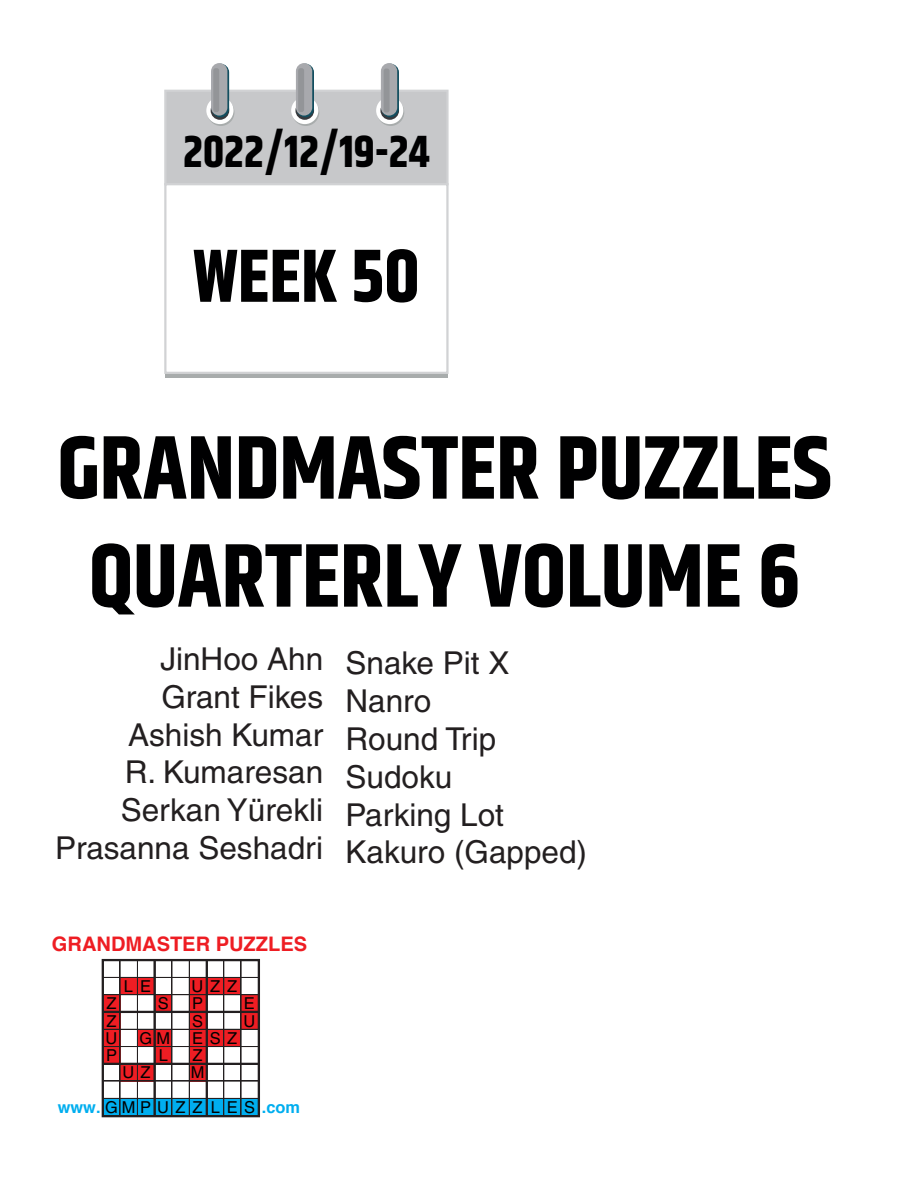
<style>
.page{position:relative;width:918px;height:1188px;background:#fff}
.page>*{position:absolute;margin:0;border:0;box-sizing:border-box;transform-origin:0 0}
.t1{font:700 90px/108px "Khand";color:#000001;text-align:center}
.t2{font:700 75px "Khand";color:#000001}
.t3{font:700 45px "Khand";color:#000001}
.t4{font:31.5px/37.8px "Helvetica";color:#231f20;text-align:right}
.t5{font:700 20.1px "Helvetica";color:#ee1d23}
.t6{font:16.35px/34.5px "Helvetica";letter-spacing:.38em;color:#010101}
.s1{font-weight:700;color:#00aeef}
</style>
<div class="page">
<div style="left:104px;top:1098px;width:155px;height:18px;background:#00aeef"></div>
<div style="left:120px;top:977px;width:35px;height:18px;background:#ee1d23"></div>
<div style="left:189px;top:977px;width:52px;height:18px;background:#ee1d23"></div>
<div style="left:103px;top:995px;width:17px;height:17px;background:#ee1d23"></div>
<div style="left:155px;top:995px;width:17px;height:17px;background:#ee1d23"></div>
<div style="left:189px;top:995px;width:18px;height:17px;background:#ee1d23"></div>
<div style="left:241px;top:995px;width:18px;height:17px;background:#ee1d23"></div>
<div style="left:103px;top:1012px;width:17px;height:17px;background:#ee1d23"></div>
<div style="left:189px;top:1012px;width:18px;height:17px;background:#ee1d23"></div>
<div style="left:241px;top:1012px;width:18px;height:17px;background:#ee1d23"></div>
<div style="left:103px;top:1029px;width:17px;height:18px;background:#ee1d23"></div>
<div style="left:137px;top:1029px;width:35px;height:18px;background:#ee1d23"></div>
<div style="left:189px;top:1029px;width:52px;height:18px;background:#ee1d23"></div>
<div style="left:103px;top:1047px;width:17px;height:17px;background:#ee1d23"></div>
<div style="left:155px;top:1047px;width:17px;height:17px;background:#ee1d23"></div>
<div style="left:189px;top:1047px;width:18px;height:17px;background:#ee1d23"></div>
<div style="left:120px;top:1064px;width:35px;height:17px;background:#ee1d23"></div>
<div style="left:189px;top:1064px;width:18px;height:17px;background:#ee1d23"></div>
<hr style="left:120px;top:961px;width:1px;height:51px;background:#231f20">
<hr style="left:172px;top:961px;width:1px;height:51px;background:#231f20">
<hr style="left:224px;top:961px;width:1px;height:51px;background:#231f20">
<hr style="left:241px;top:961px;width:1px;height:51px;background:#231f20">
<hr style="left:120px;top:1013px;width:1px;height:51px;background:#231f20">
<hr style="left:172px;top:1013px;width:1px;height:51px;background:#231f20">
<hr style="left:224px;top:1013px;width:1px;height:51px;background:#231f20">
<hr style="left:241px;top:1013px;width:1px;height:51px;background:#231f20">
<hr style="left:104px;top:1081px;width:51px;height:1px;background:#231f20">
<hr style="left:155px;top:1081px;width:52px;height:1px;background:#231f20">
<hr style="left:120px;top:1064px;width:1px;height:52px;background:#231f20">
<hr style="left:172px;top:1064px;width:1px;height:52px;background:#231f20">
<hr style="left:224px;top:1064px;width:1px;height:52px;background:#231f20">
<hr style="left:241px;top:1064px;width:1px;height:52px;background:#231f20">
<hr style="left:207px;top:1081px;width:51px;height:1px;background:#231f20">
<div style="left:102px;top:959px;width:158px;height:158px;border:2px solid #231f20"></div>
<hr style="left:153px;top:959px;width:3px;height:157px;background:#231f20">
<hr style="left:206px;top:960px;width:2px;height:156px;background:#231f20">
<hr style="left:103px;top:1063px;width:156px;height:2px;background:#231f20">
<hr style="left:102px;top:1011px;width:156px;height:2px;background:#231f20">
<hr style="left:102px;top:959px;width:1px;height:157px;background:#231f20">
<hr style="left:119px;top:960px;width:1px;height:156px;background:#231f20">
<hr style="left:137px;top:960px;width:1px;height:156px;background:#231f20">
<hr style="left:171px;top:960px;width:1px;height:156px;background:#231f20">
<hr style="left:189px;top:960px;width:1px;height:156px;background:#231f20">
<hr style="left:223px;top:960px;width:1px;height:156px;background:#231f20">
<hr style="left:240px;top:960px;width:1px;height:156px;background:#231f20">
<hr style="left:258px;top:960px;width:1px;height:156px;background:#231f20">
<hr style="left:103px;top:959px;width:156px;height:1px;background:#231f20">
<hr style="left:103px;top:977px;width:156px;height:1px;background:#231f20">
<hr style="left:103px;top:994px;width:156px;height:1px;background:#231f20">
<hr style="left:103px;top:1029px;width:156px;height:1px;background:#231f20">
<hr style="left:103px;top:1046px;width:156px;height:1px;background:#231f20">
<hr style="left:103px;top:1080px;width:156px;height:1px;background:#231f20">
<hr style="left:103px;top:1098px;width:156px;height:1px;background:#231f20">
<hr style="left:103px;top:1115px;width:156px;height:1px;background:#231f20">
<div style="left:164px;top:90px;width:285px;height:95px;background:#c7c8ca;border:2px solid #d1d2d4"></div>
<div style="left:165px;top:189px;width:282px;height:189px;background:#a8acac"></div>
<div style="left:164px;top:183px;width:285px;height:191px;background:#fff;border:2px solid #d1d2d4"></div>
<svg style="left:207px;top:99px;width:27px;height:27px"></svg>
<svg style="left:206px;top:97px;width:28px;height:27px"></svg>
<svg style="left:211px;top:101px;width:18px;height:19px"></svg>
<svg style="left:212px;top:64px;width:17px;height:53px"></svg>
<div style="left:211px;top:63px;width:16px;height:53px;background:#a8a9ad;border-radius:8px"></div>
<svg style="left:292px;top:99px;width:27px;height:27px"></svg>
<div style="left:291px;top:97px;width:27px;height:27px;background:#fff;border-radius:50%"></div>
<svg style="left:295px;top:101px;width:19px;height:19px"></svg>
<svg style="left:297px;top:64px;width:17px;height:53px"></svg>
<div style="left:296px;top:63px;width:16px;height:53px;background:#a8a9ad;border-radius:8px"></div>
<svg style="left:377px;top:99px;width:27px;height:27px"></svg>
<div style="left:376px;top:97px;width:27px;height:27px;background:#fff;border-radius:50%"></div>
<svg style="left:380px;top:101px;width:19px;height:19px"></svg>
<svg style="left:381px;top:64px;width:18px;height:53px"></svg>
<div style="left:381px;top:63px;width:16px;height:53px;background:#a8a9ad;border-radius:8px"></div>
<div style="left:213px;top:68px;width:6px;height:44px;background:#939598;border-radius:2px"></div>
<div style="left:298px;top:68px;width:6px;height:44px;background:#939598;border-radius:2px"></div>
<div style="left:384px;top:69px;width:6px;height:43px;background:#939598;border-radius:2px"></div>
<h3 class="t3" style="left:183px;top:120px;width:248px">2022/12/19-24</h3>
<h2 class="t2" style="left:193px;top:223px;width:228px">WEEK 50</h2>
<h1 class="t1" style="left:58px;top:419px;width:776px">GRANDMASTER PUZZLES<br>QUARTERLY VOLUME 6</h1>
<p class="t4" style="left:55px;top:640px;width:270px">JinHoo Ahn<br>Grant Fikes<br>Ashish Kumar<br>R. Kumaresan<br>Serkan Yürekli<br>Prasanna Seshadri</p>
<p class="t4" style="left:345px;top:644px;width:243px;text-align:left">Snake Pit X<br>Nanro<br>Round Trip<br>Sudoku<br>Parking Lot<br>Kakuro (Gapped)</p>
<p class="t5" style="left:52px;top:931px;width:257px">GRANDMASTER PUZZLES</p>
<p class="t6" style="left:124px;top:969px;width:29px">L E</p>
<p class="t6" style="left:192px;top:969px;width:47px">UZZ</p>
<p class="t6" style="left:107px;top:986px;width:12px">Z</p>
<p class="t6" style="left:158px;top:986px;width:12px">S</p>
<p class="t6" style="left:192px;top:986px;width:12px">P</p>
<p class="t6" style="left:244px;top:986px;width:12px">E</p>
<p class="t6" style="left:107px;top:1003px;width:12px">Z</p>
<p class="t6" style="left:192px;top:1003px;width:12px">S</p>
<p class="t6" style="left:243px;top:1003px;width:13px">U</p>
<p class="t6" style="left:106px;top:1021px;width:13px">U</p>
<p class="t6" style="left:139px;top:1021px;width:32px">G M</p>
<p class="t6" style="left:192px;top:1021px;width:47px">ESZ</p>
<p class="t6" style="left:106px;top:1038px;width:12px">P</p>
<p class="t6" style="left:159px;top:1038px;width:11px">L</p>
<p class="t6" style="left:193px;top:1038px;width:12px">Z</p>
<p class="t6" style="left:123px;top:1055px;width:30px">U Z</p>
<p class="t6" style="left:58px;top:1055px;width:244px;text-indent:133px">M <span class="s1">www.</span>GMPUZ Z L ES <span class="s1">.com</span></p>
</div>
